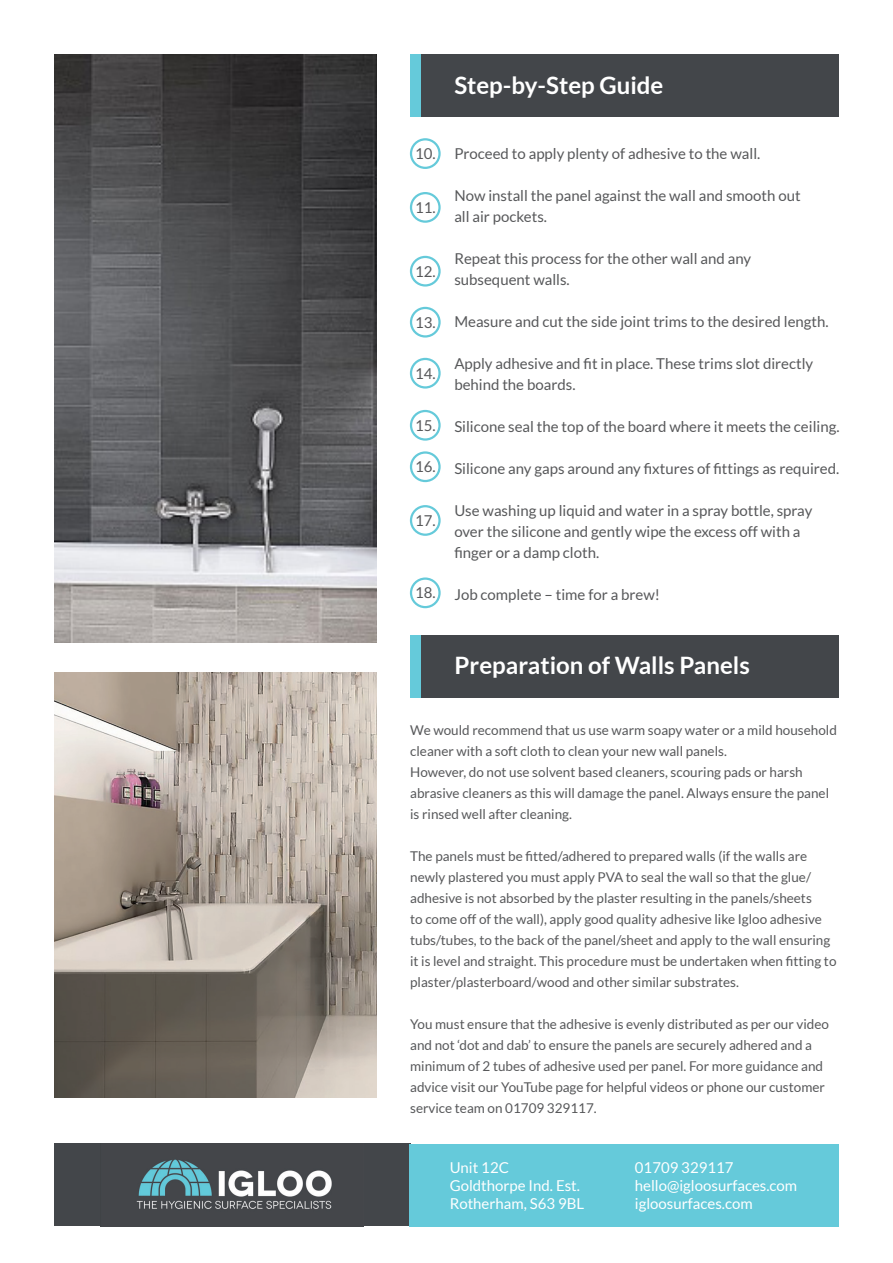
<style>
.page{position:relative;width:893px;height:1263px;background:#fff}
.page>*{position:absolute;margin:0;border:0;box-sizing:border-box;transform-origin:0 0}
.t1{font:700 24px "Lato";color:#fff}
.t2{font:15px/21px "Lato";color:#57585a}
.t3{font:15px/18px "Lato";color:#fff}
.t4{font:13.5px/21px "Lato";color:#57585a}
</style>
<div class="page">
<div style="left:410px;top:635px;width:429px;height:63px;background:#43464a"></div>
<div style="left:410px;top:635px;width:11px;height:63px;background:#65cada"></div>
<div style="left:54px;top:1144px;width:356px;height:82px;background:#43464a"></div>
<div style="left:410px;top:1144px;width:429px;height:82px;background:#65cada"></div>
<img style="left:136px;top:1159px;width:196px;height:50px">
<img style="left:54px;top:673px;width:322px;height:424px">
<img style="left:54px;top:54px;width:322px;height:588px">
<div style="left:410px;top:54px;width:429px;height:62px;background:#43464a"></div>
<div style="left:410px;top:54px;width:10px;height:62px;background:#65cada"></div>
<div style="left:410px;top:138px;width:31px;height:31px;border:2px solid #65cada;border-radius:50%"></div>
<div style="left:410px;top:192px;width:31px;height:31px;border:2px solid #65cada;border-radius:50%"></div>
<div style="left:410px;top:256px;width:31px;height:31px;border:2px solid #65cada;border-radius:50%"></div>
<div style="left:410px;top:307px;width:31px;height:31px;border:2px solid #65cada;border-radius:50%"></div>
<div style="left:410px;top:358px;width:31px;height:31px;border:2px solid #65cada;border-radius:50%"></div>
<div style="left:410px;top:410px;width:31px;height:31px;border:2px solid #65cada;border-radius:50%"></div>
<div style="left:410px;top:451px;width:31px;height:31px;border:2px solid #65cada;border-radius:50%"></div>
<div style="left:410px;top:505px;width:31px;height:31px;border:2px solid #65cada;border-radius:50%"></div>
<div style="left:410px;top:577px;width:31px;height:31px;border:2px solid #65cada;border-radius:50%"></div>
<p class="t1" style="left:454px;top:72px;width:211px">Step-by-Step Guide</p>
<p class="t2" style="left:415px;top:143px;width:22px">10.</p>
<p class="t2" style="left:415px;top:197px;width:22px">11.</p>
<p class="t2" style="left:415px;top:260px;width:22px">12.</p>
<p class="t2" style="left:415px;top:311px;width:22px">13.</p>
<p class="t2" style="left:415px;top:362px;width:22px">14.</p>
<p class="t2" style="left:415px;top:415px;width:22px">15.</p>
<p class="t2" style="left:415px;top:456px;width:22px">16.</p>
<p class="t2" style="left:415px;top:510px;width:22px">17.</p>
<p class="t2" style="left:415px;top:582px;width:22px">18.</p>
<p class="t2" style="left:454px;top:143px;width:307px">Proceed to apply plenty of adhesive to the wall.</p>
<p class="t2" style="left:454px;top:185px;width:348px">Now install the panel against the wall and smooth out all air pockets.</p>
<p class="t2" style="left:454px;top:248px;width:298px">Repeat this process for the other wall and any subsequent walls.</p>
<p class="t2" style="left:454px;top:311px;width:376px">Measure and cut the side joint trims to the desired length.</p>
<p class="t2" style="left:454px;top:353px;width:360px">Apply adhesive and fit in place. These trims slot directly behind the boards.</p>
<p class="t2" style="left:454px;top:416px;width:387px">Silicone seal the top of the board where it meets the ceiling.</p>
<p class="t2" style="left:454px;top:458px;width:386px">Silicone any gaps around any fixtures of fittings as required.</p>
<p class="t2" style="left:454px;top:500px;width:359px">Use washing up liquid and water in a spray bottle, spray over the silicone and gently wipe the excess off with a finger or a damp cloth.</p>
<p class="t2" style="left:454px;top:584px;width:207px">Job complete – time for a brew!</p>
<p class="t1" style="left:455px;top:651px;width:297px">Preparation of Walls Panels</p>
<p class="t4" style="left:410px;top:719px;width:428px">We would recommend that us use warm soapy water or a mild household cleaner with a soft cloth to clean your new wall panels.</p>
<p class="t4" style="left:410px;top:761px;width:420px">However, do not use solvent based cleaners, scouring pads or harsh abrasive cleaners as this will damage the panel. Always ensure the panel is rinsed well after cleaning.</p>
<p class="t4" style="left:410px;top:845px;width:428px">The panels must be fitted/adhered to prepared walls (if the walls are newly plastered you must apply PVA to seal the wall so that the glue/ adhesive is not absorbed by the plaster resulting in the panels/sheets<br>to come off of the wall), apply good quality adhesive like Igloo adhesive tubs/tubes, to the back of the panel/sheet and apply to the wall ensuring it is level and straight. This procedure must be undertaken when fitting to plaster/plasterboard/wood and other similar substrates.</p>
<p class="t4" style="left:410px;top:1013px;width:420px">You must ensure that the adhesive is evenly distributed as per our video and not ‘dot and dab’ to ensure the panels are securely adhered and a minimum of 2 tubes of adhesive used per panel. For more guidance and advice visit our YouTube page for helpful videos or phone our customer service team on 01709 329117.</p>
<p class="t3" style="left:450px;top:1158px;width:136px">Unit 12C<br>Goldthorpe Ind. Est.<br>Rotherham, S63 9BL</p>
<p class="t3" style="left:635px;top:1158px;width:100px">01709 329117</p>
<p class="t3" style="left:635px;top:1176px;width:164px">hello@igloosurfaces.com</p>
<p class="t3" style="left:635px;top:1194px;width:119px">igloosurfaces.com</p>
</div>
